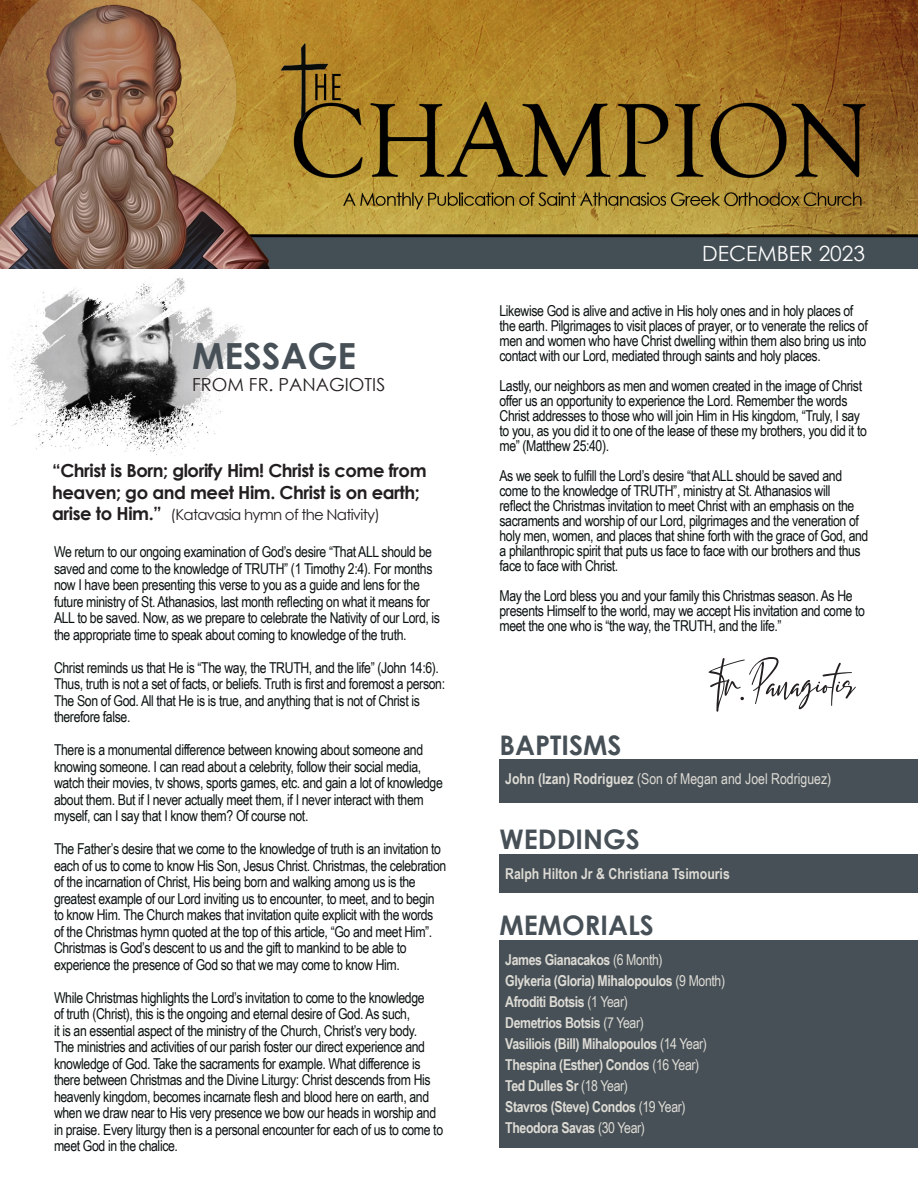
<style>
.page{position:relative;width:918px;height:1188px;background:#fff}
.page>*{position:absolute;margin:0;border:0;box-sizing:border-box;transform-origin:0 0}
.t1{font:54px "California Street";color:#231f20}
.t2{font:700 36px "Century Gothic";color:#465056}
.t3{font:700 27px "Century Gothic";color:#465056}
.t4{font:21px "Century Gothic";color:#fff}
.t5{font:700 18px/21.6px "Century Gothic";letter-spacing:-.025em;color:#231f20}
.t6{font:18px "Century Gothic";color:#231f20}
.t7{font:15px/16.5px "Arial Narrow";letter-spacing:-.025em;color:#0b1211}
.t8{font:700 15px "Arial Narrow";letter-spacing:-.025em;color:#dedbd5}
.t9{font:15px "Arial Narrow";color:#dedbd5}
.t10{font:15px "Century Gothic";letter-spacing:-.05em;color:#231f20}
.t11{font:700 15px "Arial Narrow";color:#dedbd5}
.s1{font-weight:700;font-size:18px}
.s2{font-weight:700}
.s3{font-weight:400}
</style>
<div class="page">
<img style="left:2px;top:268px;width:250px;height:187px">
<img style="left:0;top:0;width:918px;height:268px">
<div style="left:500px;top:760px;width:418px;height:43px;background:#465056"></div>
<div style="left:500px;top:854px;width:418px;height:38px;background:#465056"></div>
<div style="left:500px;top:940px;width:418px;height:208px;background:#465056"></div>
<p class="t2" style="left:192px;top:329px;width:166px">MESSAGE</p>
<p class="t6" style="left:192px;top:372px;width:195px">FROM FR. PANAGIOTIS</p>
<p class="t5" style="left:52px;top:459px;width:376px">“Christ is Born; glorify Him! Christ is come from heaven; go and meet Him. Christ is on earth;</p>
<p class="t10" style="left:52px;top:504px;width:329px"><span class="s1">arise to Him.”</span> (Katavasia hymn of the Nativity)</p>
<p class="t7" style="left:54px;top:543px;width:388px">We return to our ongoing examination of God’s desire “That ALL should be saved and come to the knowledge of TRUTH” (1 Timothy 2:4). For months now I have been presenting this verse to you as a guide and lens for the future ministry of St. Athanasios, last month reflecting on what it means for ALL to be saved. Now, as we prepare to celebrate the Nativity of our Lord, is the appropriate time to speak about coming to knowledge of the truth.</p>
<p class="t7" style="left:54px;top:658px;width:393px">Christ reminds us that He is “The way, the TRUTH, and the life” (John 14:6).<br>Thus, truth is not a set of facts, or beliefs. Truth is first and foremost a person:<br>The Son of God. All that He is is true, and anything that is not of Christ is therefore false.</p>
<p class="t7" style="left:54px;top:741px;width:390px">There is a monumental difference between knowing about someone and knowing someone. I can read about a celebrity, follow their social media, watch their movies, tv shows, sports games, etc. and gain a lot of knowledge about them. But if I never actually meet them, if I never interact with them myself, can I say that I know them? Of course not.</p>
<p class="t7" style="left:54px;top:840px;width:394px">The Father’s desire that we come to the knowledge of truth is an invitation to each of us to come to know His Son, Jesus Christ. Christmas, the celebration of the incarnation of Christ, His being born and walking among us is the greatest example of our Lord inviting us to encounter, to meet, and to begin to know Him. The Church makes that invitation quite explicit with the words of the Christmas hymn quoted at the top of this article, “Go and meet Him”.<br>Christmas is God’s descent to us and the gift to mankind to be able to experience the presence of God so that we may come to know Him.</p>
<p class="t7" style="left:54px;top:988px;width:391px">While Christmas highlights the Lord’s invitation to come to the knowledge<br>of truth (Christ), this is the ongoing and eternal desire of God. As such,<br>it is an essential aspect of the ministry of the Church, Christ’s very body.<br>The ministries and activities of our parish foster our direct experience and knowledge of God. Take the sacraments for example. What difference is there between Christmas and the Divine Liturgy: Christ descends from His heavenly kingdom, becomes incarnate flesh and blood here on earth, and when we draw near to His very presence we bow our heads in worship and in praise. Every liturgy then is a personal encounter for each of us to come to meet God in the chalice.</p>
<p class="t4" style="left:702px;top:238px;width:164px">DECEMBER 2023</p>
<p class="t7" style="left:500px;top:303px;width:370px;line-height:15px">Likewise God is alive and active in His holy ones and in holy places of the earth. Pilgrimages to visit places of prayer, or to venerate the relics of men and women who have Christ dwelling within them also bring us into contact with our Lord, mediated through saints and holy places.</p>
<p class="t7" style="left:500px;top:378px;width:369px;line-height:15px">Lastly, our neighbors as men and women created in the image of Christ offer us an opportunity to experience the Lord. Remember the words Christ addresses to those who will join Him in His kingdom, “Truly, I say to you, as you did it to one of the lease of these my brothers, you did it to me” (Matthew 25:40).</p>
<p class="t7" style="left:500px;top:468px;width:370px;line-height:15px">As we seek to fulfill the Lord’s desire “that ALL should be saved and come to the knowledge of TRUTH”, ministry at St. Athanasios will<br>reflect the Christmas invitation to meet Christ with an emphasis on the sacraments and worship of our Lord, pilgrimages and the veneration of holy men, women, and places that shine forth with the grace of God, and a philanthropic spirit that puts us face to face with our brothers and thus face to face with Christ.</p>
<p class="t7" style="left:500px;top:588px;width:367px;line-height:15px">May the Lord bless you and your family this Christmas season. As He presents Himself to the world, may we accept His invitation and come to meet the one who is “the way, the TRUTH, and the life.”</p>
<p class="t3" style="left:500px;top:725px;width:124px">BAPTISMS</p>
<p class="t1" style="left:709px;top:642px;width:148px">Fr.Panagiotis</p>
<p class="t9" style="left:505px;top:768px;width:328px"><span class="s2">John (Izan) Rodriguez</span> (Son of Megan and Joel Rodriguez)</p>
<p class="t3" style="left:500px;top:819px;width:142px">WEDDINGS</p>
<p class="t11" style="left:505px;top:862px;width:226px">Ralph Hilton Jr &amp; Christiana Tsimouris</p>
<p class="t3" style="left:500px;top:905px;width:156px">MEMORIALS</p>
<p class="t8" style="left:505px;top:948px;width:159px">James Gianacakos <span class="s3">(6 Month)</span></p>
<p class="t8" style="left:505px;top:969px;width:221px">Glykeria (Gloria) Mihalopoulos <span class="s3">(9 Month)</span></p>
<p class="t8" style="left:505px;top:990px;width:124px">Afroditi Botsis <span class="s3">(1 Year)</span></p>
<p class="t8" style="left:505px;top:1011px;width:140px">Demetrios Botsis <span class="s3">(7 Year)</span></p>
<p class="t8" style="left:505px;top:1032px;width:203px">Vasiliois (Bill) Mihalopoulos <span class="s3">(14 Year)</span></p>
<p class="t8" style="left:505px;top:1053px;width:196px">Thespina (Esther) Condos <span class="s3">(16 Year)</span></p>
<p class="t8" style="left:505px;top:1074px;width:124px">Ted Dulles Sr <span class="s3">(18 Year)</span></p>
<p class="t8" style="left:505px;top:1095px;width:182px">Stavros (Steve) Condos <span class="s3">(19 Year)</span></p>
<p class="t8" style="left:505px;top:1116px;width:141px">Theodora Savas <span class="s3">(30 Year)</span></p>
</div>
